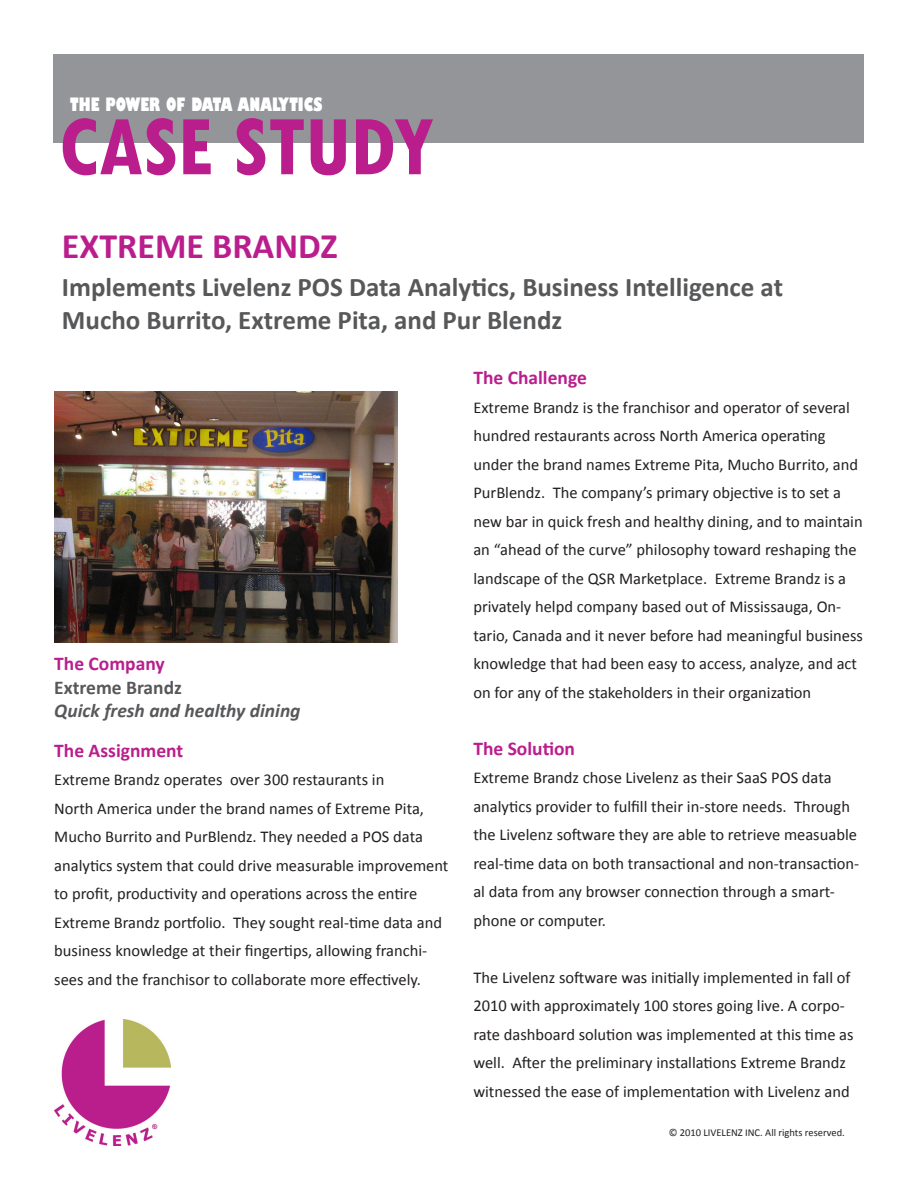
<style>
.page{position:relative;width:918px;height:1188px;background:#fff}
.page>*{position:absolute;margin:0;border:0;box-sizing:border-box;transform-origin:0 0}
.t1{font:700 36px "Calibri";color:#ba1e8d}
.t2{font:700 27px/32.4px "Calibri";color:#57585a}
.t3{font:700 19.5px "Calibri";color:#ba1e8d}
.t4{font:italic 700 19.5px "Calibri";color:#57585a}
.t5{font:700 19.5px "Calibri";color:#57585a}
.t6{font:800 condensed 18px "Gill Sans";color:#fff}
.t7{font:16.5px/28.5px "Calibri";color:#231f20}
.t8{font:10.5px "Calibri";color:#231f20}
</style>
<div class="page">
<div style="left:53px;top:54px;width:811px;height:88px;background:#939598"></div>
<svg style="left:63px;top:118px;width:370px;height:57px"></svg>
<img style="left:54px;top:1019px;width:117px;height:126px">
<img style="left:54px;top:392px;width:344px;height:250px">
<p class="t6" style="left:70px;top:93px;width:254px">THE POWER OF DATA ANALYTICS</p>
<p class="t1" style="left:62px;top:223px;width:277px">EXTREME BRANDZ</p>
<p class="t2" style="left:62px;top:271px;width:723px">Implements Livelenz POS Data Analytics, Business Intelligence at<br>Mucho Burrito, Extreme Pita, and Pur Blendz</p>
<p class="t3" style="left:54px;top:651px;width:112px">The Company</p>
<p class="t5" style="left:54px;top:675px;width:129px">Extreme Brandz</p>
<p class="t4" style="left:54px;top:698px;width:248px">Quick fresh and healthy dining</p>
<p class="t3" style="left:54px;top:738px;width:130px">The Assignment</p>
<p class="t7" style="left:54px;top:766px;width:332px">Extreme Brandz operates over 300 restaurants in</p>
<p class="t7" style="left:54px;top:794px;width:396px">North America under the brand names of Extreme Pita, Mucho Burrito and PurBlendz. They needed a POS data analytics system that could drive measurable improvement to profit, productivity and operations across the entire Extreme Brandz portfolio. They sought real-time data and business knowledge at their fingertips, allowing franchi&shy;sees and the franchisor to collaborate more effectively.</p>
<p class="t3" style="left:473px;top:365px;width:115px">The Challenge</p>
<p class="t7" style="left:473px;top:393px;width:391px">Extreme Brandz is the franchisor and operator of several hundred restaurants across North America operating under the brand names Extreme Pita, Mucho Burrito, and PurBlendz. The company’s primary objective is to set a new bar in quick fresh and healthy dining, and to maintain an “ahead of the curve” philosophy toward reshaping the landscape of the QSR Marketplace. Extreme Brandz is a privately helpd company based out of Mississauga, On&shy;tario, Canada and it never before had meaningful business knowledge that had been easy to access, analyze, and act on for any of the stakeholders in their organization</p>
<p class="t3" style="left:473px;top:736px;width:103px">The Solution</p>
<p class="t7" style="left:473px;top:764px;width:387px">Extreme Brandz chose Livelenz as their SaaS POS data analytics provider to fulfill their in-store needs. Through the Livelenz software they are able to retrieve measuable real-time data on both transactional and non-transaction&shy;al data from any browser connection through a smart&shy;phone or computer.</p>
<p class="t7" style="left:473px;top:963px;width:382px">The Livelenz software was initially implemented in fall of 2010 with approximately 100 stores going live. A corpo&shy;rate dashboard solution was implemented at this time as well. After the preliminary installations Extreme Brandz witnessed the ease of implementation with Livelenz and</p>
<p class="t8" style="left:669px;top:1126px;width:178px">© 2010 LIVELENZ INC. All rights reserved.</p>
</div>
